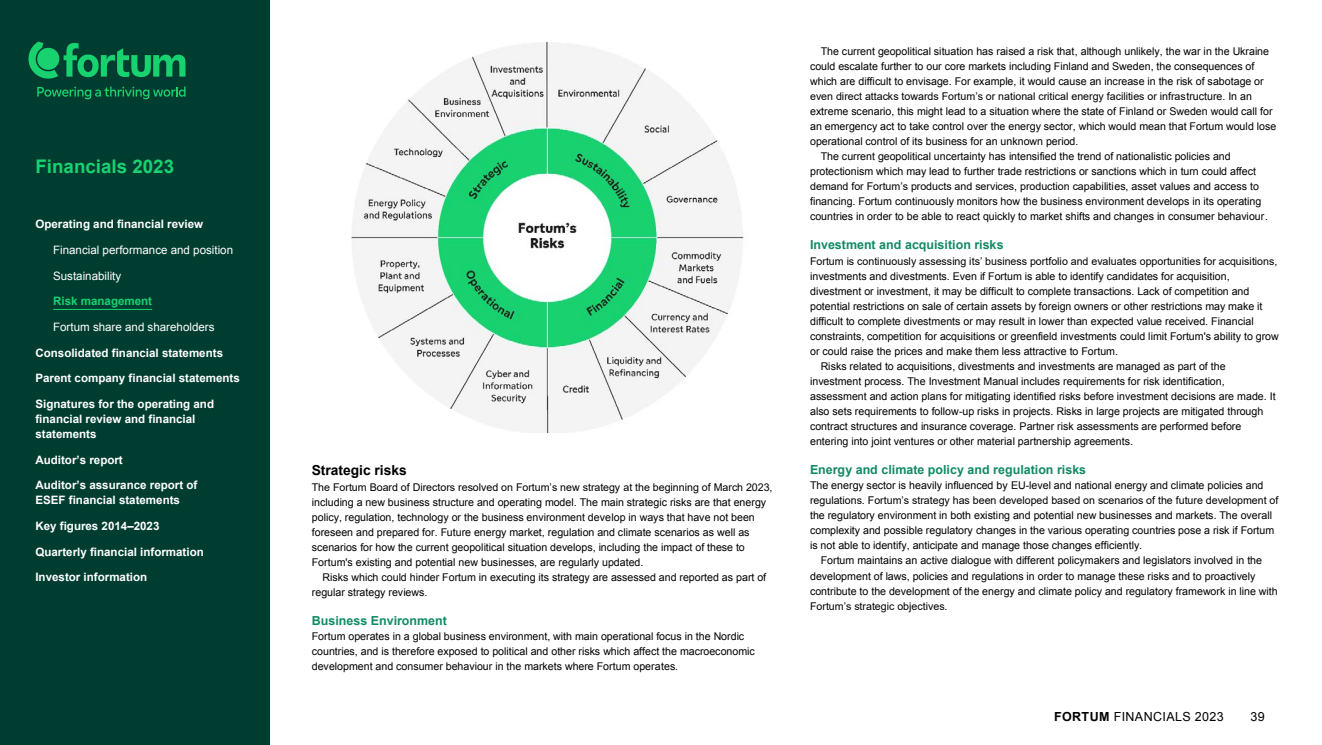
<style>
.page{position:relative;width:1322px;height:745px;background:#fff}
.page>*{position:absolute;margin:0;border:0;box-sizing:border-box;transform-origin:0 0}
.t1{font:700 18.75px "Arial";color:#18d270}
.t2{font:700 13.75px "Arial";color:#000}
.t3{font:700 12.5px "Arial";color:#118a65}
.t4{font:12.5px "Arial";letter-spacing:.03em;color:#000}
.t5{font:700 11.5px/15px "Arial";color:#fff}
.t6{font:11.5px "Arial";color:#fff}
.t7{font:700 11.5px "Arial";color:#18d270}
.t8{font:10.62px/15px "Arial";color:#000}
.s1{font-weight:700}
</style>
<div class="page">
<img style="left:351px;top:43px;width:393px;height:389px">
<div style="left:0;top:0;width:269px;height:744px;background:#003d31"></div>
<svg style="left:37px;top:87px;width:148px;height:12px"></svg>
<svg style="left:28px;top:42px;width:157px;height:37px"></svg>
<hr style="left:53px;top:309px;width:99px;height:1px;background:#18d270">
<h1 class="t1" style="left:35px;top:154px;width:140px">Financials 2023</h1>
<p class="t5" style="left:35px;top:217px;width:169px">Operating and financial review</p>
<p class="t6" style="left:53px;top:242px;width:181px">Financial performance and position</p>
<p class="t6" style="left:53px;top:268px;width:70px">Sustainability</p>
<p class="t7" style="left:53px;top:293px;width:100px">Risk management</p>
<p class="t6" style="left:53px;top:319px;width:163px">Fortum share and shareholders</p>
<p class="t5" style="left:35px;top:345px;width:189px">Consolidated financial statements</p>
<p class="t5" style="left:35px;top:371px;width:206px">Parent company financial statements</p>
<p class="t5" style="left:35px;top:396px;width:180px">Signatures for the operating and financial review and financial statements</p>
<p class="t5" style="left:35px;top:452px;width:89px">Auditor’s report</p>
<p class="t5" style="left:35px;top:478px;width:163px">Auditor’s assurance report of<br>ESEF financial statements</p>
<p class="t5" style="left:35px;top:518px;width:126px">Key figures 2014–2023</p>
<p class="t5" style="left:35px;top:544px;width:170px">Quarterly financial information</p>
<p class="t5" style="left:35px;top:570px;width:113px">Investor information</p>
<p class="t2" style="left:312px;top:461px;width:96px">Strategic risks</p>
<p class="t8" style="left:312px;top:479px;width:462px">The Fortum Board of Directors resolved on Fortum’s new strategy at the beginning of March 2023, including a new business structure and operating model. The main strategic risks are that energy policy, regulation, technology or the business environment develop in ways that have not been foreseen and prepared for. Future energy market, regulation and climate scenarios as well as scenarios for how the current geopolitical situation develops, including the impact of these to Fortum's existing and potential new businesses, are regularly updated.</p>
<p class="t8" style="left:312px;top:569px;width:456px;text-indent:11px">Risks which could hinder Fortum in executing its strategy are assessed and reported as part of regular strategy reviews.</p>
<p class="t3" style="left:312px;top:611px;width:137px">Business Environment</p>
<p class="t8" style="left:312px;top:628px;width:444px">Fortum operates in a global business environment, with main operational focus in the Nordic countries, and is therefore exposed to political and other risks which affect the macroeconomic development and consumer behaviour in the markets where Fortum operates.</p>
<p class="t8" style="left:820px;top:44px;width:450px">The current geopolitical situation has raised a risk that, although unlikely, the war in the Ukraine</p>
<p class="t8" style="left:810px;top:59px;width:446px">could escalate further to our core markets including Finland and Sweden, the consequences of</p>
<p class="t8" style="left:810px;top:74px;width:455px">which are difficult to envisage. For example, it would cause an increase in the risk of sabotage or</p>
<p class="t8" style="left:810px;top:89px;width:443px">even direct attacks towards Fortum’s or national critical energy facilities or infrastructure. In an</p>
<p class="t8" style="left:810px;top:104px;width:464px">extreme scenario, this might lead to a situation where the state of Finland or Sweden would call for</p>
<p class="t8" style="left:810px;top:119px;width:468px">an emergency act to take control over the energy sector, which would mean that Fortum would lose</p>
<p class="t8" style="left:810px;top:134px;width:270px">operational control of its business for an unknown period.</p>
<p class="t8" style="left:820px;top:149px;width:411px">The current geopolitical uncertainty has intensified the trend of nationalistic policies and</p>
<p class="t8" style="left:810px;top:164px;width:448px">protectionism which may lead to further trade restrictions or sanctions which in turn could affect</p>
<p class="t8" style="left:810px;top:179px;width:450px">demand for Fortum’s products and services, production capabilities, asset values and access to</p>
<p class="t8" style="left:810px;top:194px;width:453px">financing. Fortum continuously monitors how the business environment develops in its operating</p>
<p class="t8" style="left:810px;top:209px;width:459px">countries in order to be able to react quickly to market shifts and changes in consumer behaviour.</p>
<p class="t3" style="left:810px;top:236px;width:195px">Investment and acquisition risks</p>
<p class="t8" style="left:810px;top:253px;width:469px">Fortum is continuously assessing its’ business portfolio and evaluates opportunities for acquisitions,</p>
<p class="t8" style="left:810px;top:268px;width:421px">investments and divestments. Even if Fortum is able to identify candidates for acquisition,</p>
<p class="t8" style="left:810px;top:283px;width:441px">divestment or investment, it may be difficult to complete transactions. Lack of competition and</p>
<p class="t8" style="left:810px;top:298px;width:454px">potential restrictions on sale of certain assets by foreign owners or other restrictions may make it</p>
<p class="t8" style="left:810px;top:313px;width:445px">difficult to complete divestments or may result in lower than expected value received. Financial</p>
<p class="t8" style="left:810px;top:328px;width:470px">constraints, competition for acquisitions or greenfield investments could limit Fortum's ability to grow</p>
<p class="t8" style="left:810px;top:343px;width:309px">or could raise the prices and make them less attractive to Fortum.</p>
<p class="t8" style="left:820px;top:358px;width:406px">Risks related to acquisitions, divestments and investments are managed as part of the</p>
<p class="t8" style="left:810px;top:373px;width:416px">investment process. The Investment Manual includes requirements for risk identification,</p>
<p class="t8" style="left:810px;top:388px;width:467px">assessment and action plans for mitigating identified risks before investment decisions are made. It</p>
<p class="t8" style="left:810px;top:403px;width:455px">also sets requirements to follow-up risks in projects. Risks in large projects are mitigated through</p>
<p class="t8" style="left:810px;top:418px;width:433px">contract structures and insurance coverage. Partner risk assessments are performed before</p>
<p class="t8" style="left:810px;top:433px;width:325px">entering into joint ventures or other material partnership agreements.</p>
<p class="t3" style="left:810px;top:461px;width:278px">Energy and climate policy and regulation risks</p>
<p class="t8" style="left:810px;top:478px;width:455px">The energy sector is heavily influenced by EU-level and national energy and climate policies and</p>
<p class="t8" style="left:810px;top:493px;width:470px">regulations. Fortum’s strategy has been developed based on scenarios of the future development of</p>
<p class="t8" style="left:810px;top:508px;width:463px">the regulatory environment in both existing and potential new businesses and markets. The overall</p>
<p class="t8" style="left:810px;top:523px;width:466px">complexity and possible regulatory changes in the various operating countries pose a risk if Fortum</p>
<p class="t8" style="left:810px;top:538px;width:334px">is not able to identify, anticipate and manage those changes efficiently.</p>
<p class="t8" style="left:820px;top:553px;width:443px">Fortum maintains an active dialogue with different policymakers and legislators involved in the</p>
<p class="t8" style="left:810px;top:568px;width:447px">development of laws, policies and regulations in order to manage these risks and to proactively</p>
<p class="t8" style="left:810px;top:583px;width:469px">contribute to the development of the energy and climate policy and regulatory framework in line with</p>
<p class="t8" style="left:810px;top:597px;width:139px">Fortum’s strategic objectives.</p>
<p class="t4" style="left:1054px;top:708px;width:171px"><span class="s1">FORTUM</span> FINANCIALS 2023</p>
<p class="t4" style="left:1250px;top:708px;width:16px">39</p>
</div>
